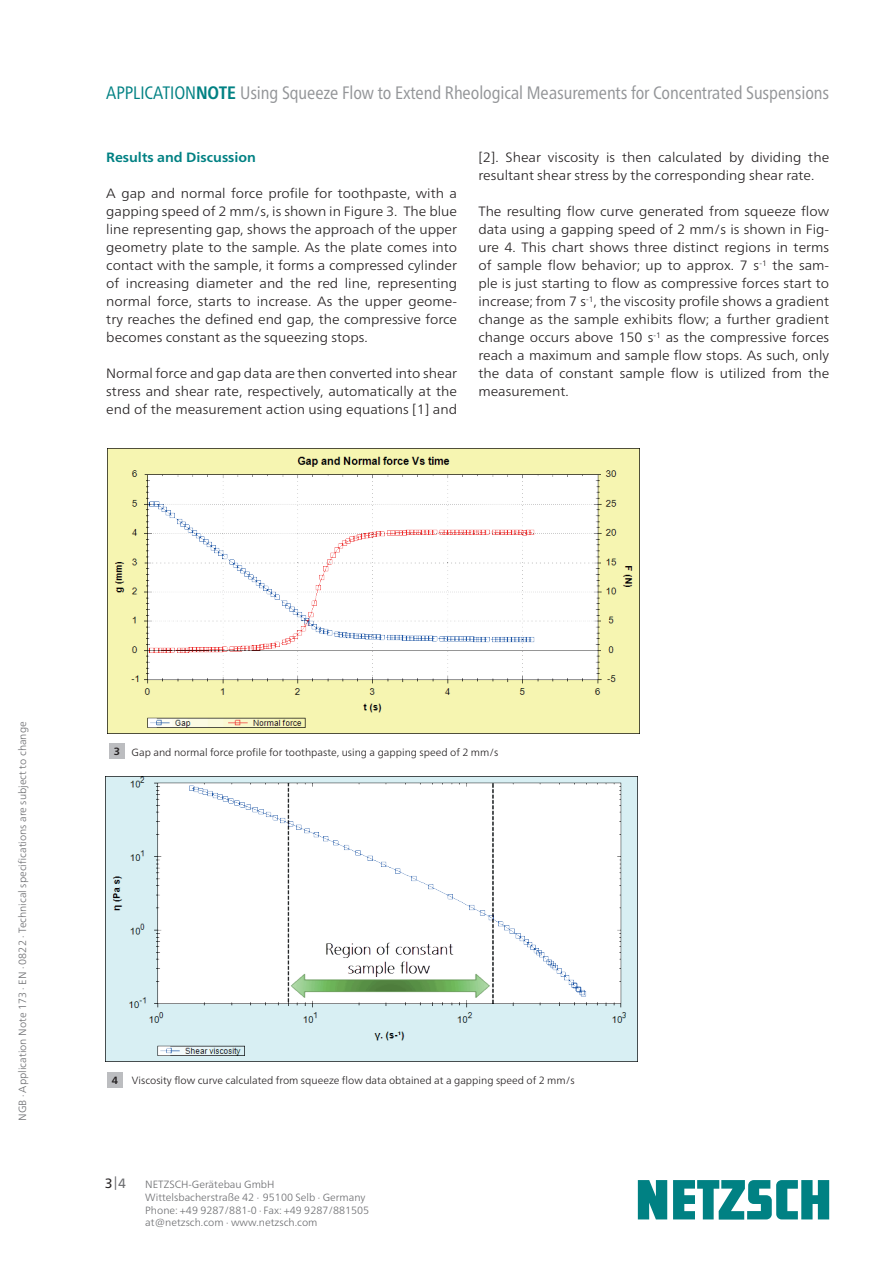
<style>
.page{position:relative;width:893px;height:1263px;background:#fff}
.page>*{position:absolute;margin:0;border:0;box-sizing:border-box;transform-origin:0 0}
.t1{font:condensed 18px "Frutiger Neue LTW1 G";letter-spacing:-.005em;color:#939598}
.t2{font:300 13.5px/18px "Frutiger Neue LTW1 G";color:#231f20;text-align:justify;scale:1.04 1}
.t3{font:700 13.5px "Frutiger Neue LTW1 G";color:#008183;scale:1.04 1}
.t4{font:13.5px "Frutiger Neue LTW1 G";color:#6c6d70}
.t5{font:300 10.5px/12.8px "Frutiger Neue LTW1 G";color:#6c6d70}
.t6{font:300 10.5px "Frutiger Neue LTW1 G";color:#231f20}
.t7{font:700 10.5px "Frutiger Neue LTW1 G";color:#231f20}
.s1{color:#008183}
.s2{font-weight:700;color:#008183}
.s3{font-weight:700}
.s4{color:#231f20}
</style>
<div class="page">
<svg style="left:638px;top:1180px;width:191px;height:39px"></svg>
<img style="left:106px;top:776px;width:532px;height:285px">
<img style="left:108px;top:448px;width:532px;height:285px">
<div style="left:107px;top:1072px;width:16px;height:15px;background:#bcbdc0"></div>
<div style="left:109px;top:743px;width:16px;height:16px;background:#bcbdc0"></div>
<h1 class="t1" style="left:106px;top:79px;width:724px"><span class="s1">APPLICATION</span><span class="s2">NOTE</span> Using Squeeze Flow to Extend Rheological Measurements for Concentrated Suspensions</h1>
<p class="t3" style="left:106px;top:149px;width:146px">Results and Discussion</p>
<p class="t2" style="left:106px;top:184px;width:339px">A gap and normal force profile for toothpaste, with a gapping speed of 2 mm/s, is shown in Figure 3. The blue line representing gap, shows the approach of the upper geometry plate to the sample. As the plate comes into contact with the sample, it forms a compressed cylinder of increasing diameter and the red line, representing normal force, starts to increase. As the upper geome&shy;try reaches the defined end gap, the compressive force becomes constant as the squeezing stops.</p>
<p class="t2" style="left:106px;top:364px;width:339px">Normal force and gap data are then converted into shear stress and shear rate, respectively, automatically at the end of the measurement action using equations [1] and</p>
<p class="t2" style="left:478px;top:148px;width:339px">[2]. Shear viscosity is then calculated by dividing the resultant shear stress by the corresponding shear rate.</p>
<p class="t2" style="left:478px;top:202px;width:339px">The resulting flow curve generated from squeeze flow data using a gapping speed of 2 mm/s is shown in Fig&shy;ure 4. This chart shows three distinct regions in terms of sample flow behavior; up to approx. 7 s<sup>-1</sup> the sam&shy;ple is just starting to flow as compressive forces start to increase; from 7 s<sup>-1</sup>, the viscosity profile shows a gradient change as the sample exhibits flow; a further gradient change occurs above 150 s<sup>-1</sup> as the compressive forces reach a maximum and sample flow stops. As such, only the data of constant sample flow is utilized from the measurement.</p>
<p class="t5" style="left:16px;top:1121px;width:401px;rotate:-90deg">NGB · Application Note 173 · EN · 0822 · Technical specifications are subject to change</p>
<p class="t6" style="left:114px;top:746px;width:386px"><span class="s3">3</span> Gap and normal force profile for toothpaste, using a gapping speed of 2 mm/s</p>
<p class="t7" style="left:112px;top:1074px;width:8px">4</p>
<p class="t6" style="left:132px;top:1074px;width:444px">Viscosity flow curve calculated from squeeze flow data obtained at a gapping speed of 2 mm/s</p>
<p class="t4" style="left:105px;top:1175px;width:23px"><span class="s4">3</span>|4</p>
<p class="t5" style="left:145px;top:1178px;width:226px">NETZSCH-Gerätebau GmbH Wittelsbacherstraße 42 ∙ 95100 Selb ∙ Germany Phone: +49 9287/881-0 ∙ Fax: +49 9287/881505 at@netzsch.com ∙ www.netzsch.com</p>
</div>
